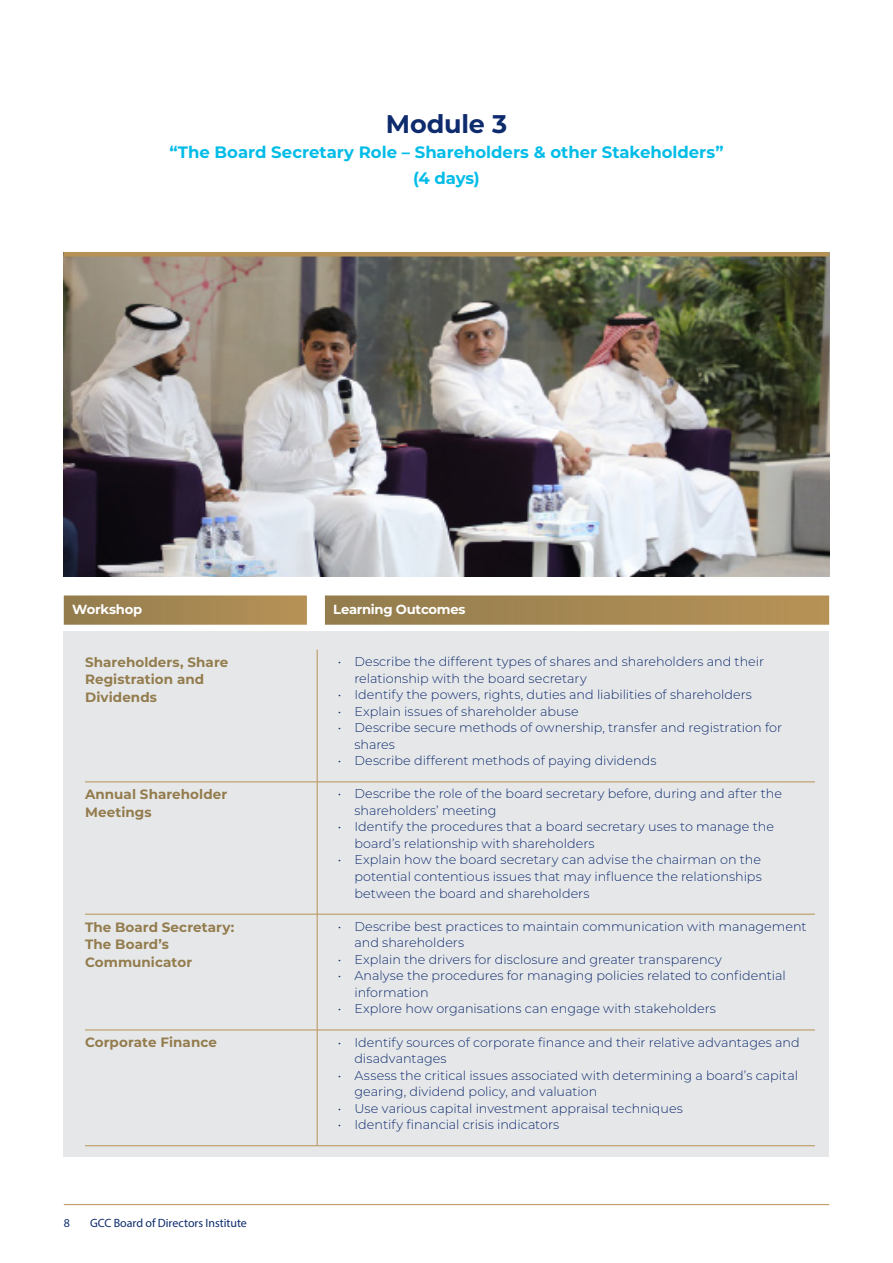
<style>
.page{position:relative;width:893px;height:1263px;background:#fff}
.page>*{position:absolute;margin:0;border:0;box-sizing:border-box;transform-origin:0 0}
.WorkshopNumber{font:700 25.5px "Montserrat";letter-spacing:-.005em;color:#0d2b6d}
.WorkshopTitle{font:700 16.5px "Montserrat";color:#02bce8}
.WorkshopName{font:700 13.5px/17.5px "Montserrat";letter-spacing:.005em;color:#937c4d}
.GoldBarHead{font:700 13.2px "Montserrat";letter-spacing:-.02em;color:#fff}
.t1{font:300 12.75px/16.5px "Montserrat";color:#0d2b6d}
.t2{font:12px "Myriad Pro";letter-spacing:-.005em;color:#0d2b6d}
</style>
<div class="page">
<div style="left:64px;top:631px;width:765px;height:526px;background:#e6e7e9"></div>
<div style="left:64px;top:595px;width:243px;height:30px;background:linear-gradient(to right,#927c4d,#b79257)"></div>
<div style="left:325px;top:595px;width:504px;height:30px;background:linear-gradient(to right,#927c4d,#b79257)"></div>
<img style="left:64px;top:257px;width:765px;height:319px">
<div style="left:64px;top:252px;width:765px;height:5px;background:#b79256"></div>
<svg style="left:500px;top:447px;width:4px;height:7px"></svg>
<hr style="left:317px;top:650px;width:1px;height:132px;background:#b79256">
<hr style="left:317px;top:782px;width:1px;height:132px;background:#b79256">
<hr style="left:317px;top:914px;width:1px;height:116px;background:#b79256">
<hr style="left:317px;top:1030px;width:1px;height:115px;background:#b79256">
<hr style="left:85px;top:782px;width:232px;height:1px;background:#b79256">
<hr style="left:317px;top:782px;width:498px;height:1px;background:#b79256">
<hr style="left:85px;top:914px;width:232px;height:1px;background:#b79256">
<hr style="left:317px;top:914px;width:498px;height:1px;background:#b79256">
<hr style="left:85px;top:1030px;width:232px;height:1px;background:#b79256">
<hr style="left:317px;top:1030px;width:498px;height:1px;background:#b79256">
<hr style="left:85px;top:1145px;width:232px;height:1px;background:#b79256">
<hr style="left:317px;top:1145px;width:498px;height:1px;background:#b79256">
<hr style="left:64px;top:1204px;width:765px;height:1px;background:#b79256">
<p class="WorkshopNumber" style="left:386px;top:105px;width:123px">Module 3</p>
<p class="WorkshopTitle" style="left:169px;top:140px;width:556px">“The Board Secretary Role – Shareholders &amp; other Stakeholders”</p>
<p class="WorkshopTitle" style="left:413px;top:166px;width:68px">(4 days)</p>
<p class="GoldBarHead" style="left:72px;top:599px;width:72px">Workshop</p>
<p class="GoldBarHead" style="left:333px;top:599px;width:134px">Learning Outcomes</p>
<p class="WorkshopName" style="left:85px;top:653px;width:145px">Shareholders, Share<br>Registration and<br>Dividends</p>
<p class="t1" style="left:354px;top:653px;width:411px;text-indent:-17px">• Describe the different types of shares and shareholders and their relationship with the board secretary</p>
<p class="t1" style="left:338px;top:686px;width:415px">• Identify the powers, rights, duties and liabilities of shareholders</p>
<p class="t1" style="left:338px;top:702px;width:242px">• Explain issues of shareholder abuse</p>
<p class="t1" style="left:354px;top:719px;width:429px;text-indent:-17px">• Describe secure methods of ownership, transfer and registration for shares</p>
<p class="t1" style="left:338px;top:752px;width:320px">• Describe different methods of paying dividends</p>
<p class="WorkshopName" style="left:85px;top:785px;width:144px">Annual Shareholder<br>Meetings</p>
<p class="t1" style="left:354px;top:785px;width:429px;text-indent:-17px">• Describe the role of the board secretary before, during and after the shareholders’ meeting</p>
<p class="t1" style="left:354px;top:818px;width:421px;text-indent:-17px">• Identify the procedures that a board secretary uses to manage the board’s relationship with shareholders</p>
<p class="t1" style="left:354px;top:851px;width:409px;text-align:justify;text-indent:-17px">• Explain how the board secretary can advise the chairman on the potential contentious issues that may influence the relationships between the board and shareholders</p>
<p class="WorkshopName" style="left:85px;top:917px;width:151px">The Board Secretary:<br>The Board’s<br>Communicator</p>
<p class="t1" style="left:354px;top:917px;width:454px;text-indent:-17px">• Describe best practices to maintain communication with management and shareholders</p>
<p class="t1" style="left:338px;top:950px;width:385px">• Explain the drivers for disclosure and greater transparency</p>
<p class="t1" style="left:354px;top:967px;width:433px;text-indent:-17px">• Analyse the procedures for managing policies related to confidential information</p>
<p class="t1" style="left:338px;top:1000px;width:379px">• Explore how organisations can engage with stakeholders</p>
<p class="WorkshopName" style="left:85px;top:1033px;width:133px">Corporate Finance</p>
<p class="t1" style="left:354px;top:1033px;width:447px;text-indent:-17px">• Identify sources of corporate finance and their relative advantages and disadvantages</p>
<p class="t1" style="left:354px;top:1066px;width:445px;text-indent:-17px">• Assess the critical issues associated with determining a board’s capital gearing, dividend policy, and valuation</p>
<p class="t1" style="left:338px;top:1099px;width:346px">• Use various capital investment appraisal techniques</p>
<p class="t1" style="left:338px;top:1116px;width:223px">• Identify financial crisis indicators</p>
<p class="t2" style="left:64px;top:1215px;width:8px">8</p>
<p class="t2" style="left:90px;top:1215px;width:158px">GCC Board of Directors Institute</p>
</div>
